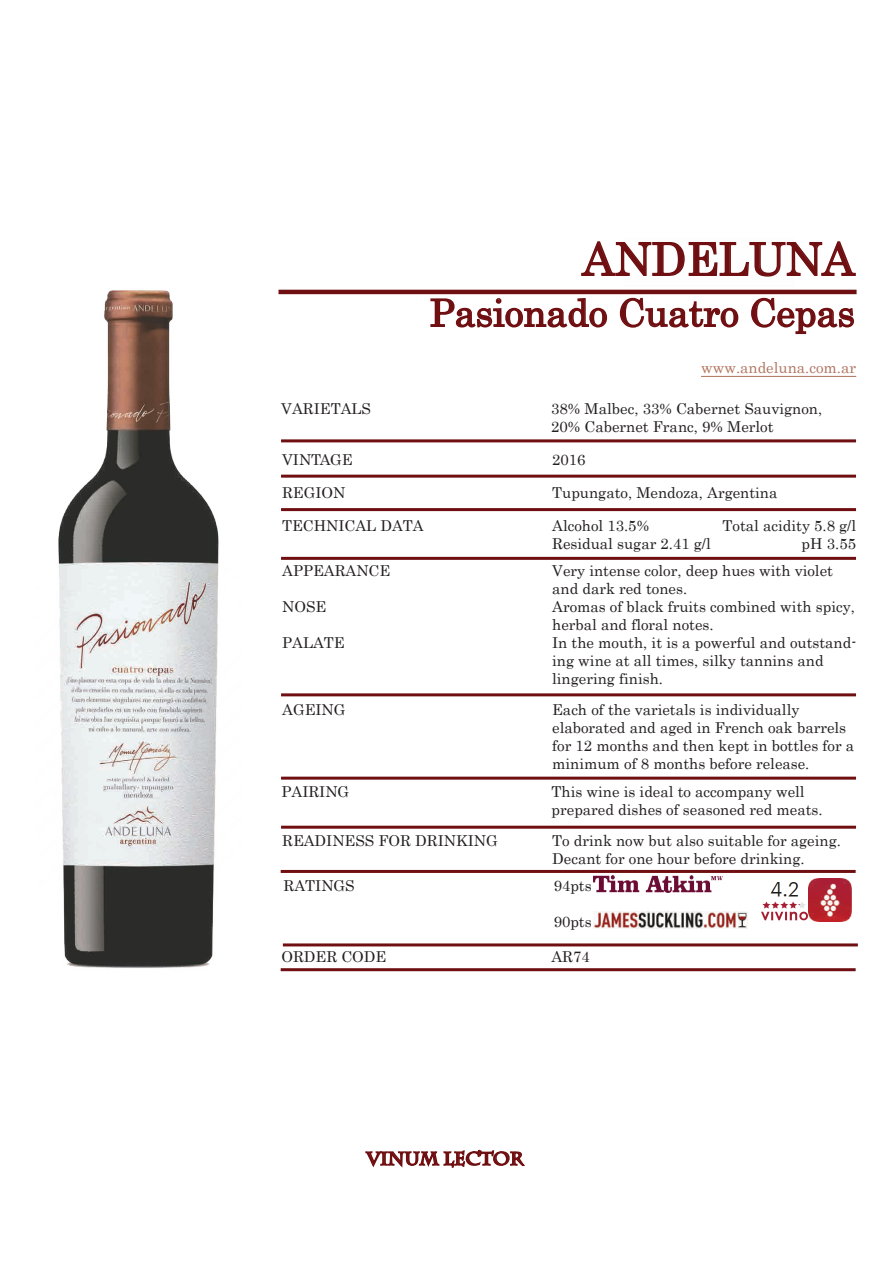
<style>
.page{position:relative;width:893px;height:1263px;background:#fff}
.page>*{position:absolute;margin:0;border:0;box-sizing:border-box;transform-origin:0 0}
.t1{font:45px "Century";color:#700f11}
.t2{font:37.5px "Century";color:#700f11}
.t3{font:700 18px "Charlemagne Std";color:#700f11}
.t4{font:15px/18px "Century";color:#231f20}
.t5{font:15px "Century";color:#b0755f}
</style>
<div class="page">
<hr style="left:278px;top:290px;width:579px;height:4px;background:#700f11">
<div style="left:281px;top:508px;width:575px;height:3px;border:2px solid #700f11"></div>
<div style="left:281px;top:557px;width:575px;height:3px;border:2px solid #700f11"></div>
<div style="left:281px;top:693px;width:575px;height:3px;border:2px solid #700f11"></div>
<div style="left:281px;top:777px;width:575px;height:3px;border:2px solid #700f11"></div>
<div style="left:281px;top:826px;width:575px;height:3px;border:2px solid #700f11"></div>
<svg style="left:430px;top:298px;width:178px;height:30px"></svg>
<svg style="left:619px;top:297px;width:120px;height:31px"></svg>
<svg style="left:751px;top:297px;width:103px;height:38px"></svg>
<div style="left:281px;top:968px;width:575px;height:3px;border:2px solid #700f11"></div>
<svg style="left:581px;top:240px;width:275px;height:37px"></svg>
<div style="left:281px;top:439px;width:575px;height:3px;border:2px solid #700f11"></div>
<div style="left:281px;top:475px;width:575px;height:3px;border:2px solid #700f11"></div>
<svg style="left:365px;top:1149px;width:160px;height:19px"></svg>
<hr style="left:701px;top:376px;width:155px;height:1px;background:#b0755f">
<div style="left:281px;top:870px;width:575px;height:3px;border:2px solid #700f11"></div>
<div style="left:283px;top:943px;width:575px;height:3px;border:2px solid #700f11"></div>
<img style="left:593px;top:876px;width:130px;height:16px">
<img style="left:594px;top:911px;width:153px;height:18px">
<img style="left:809px;top:878px;width:43px;height:43px">
<img style="left:761px;top:882px;width:46px;height:39px">
<img style="left:58px;top:290px;width:161px;height:678px">
<h1 class="t1" style="left:582px;top:221px;width:274px">ANDELUNA</h1>
<h2 class="t2" style="left:430px;top:281px;width:427px">Pasionado Cuatro Cepas</h2>
<p class="t5" style="left:701px;top:355px;width:157px">www.andeluna.com.ar</p>
<p class="t4" style="left:281px;top:398px;width:91px">VARIETALS</p>
<p class="t4" style="left:551px;top:398px;width:272px">38% Malbec, 33% Cabernet Sauvignon,<br>20% Cabernet Franc, 9% Merlot</p>
<p class="t4" style="left:282px;top:449px;width:72px">VINTAGE</p>
<p class="t4" style="left:552px;top:449px;width:35px">2016</p>
<p class="t4" style="left:282px;top:482px;width:65px">REGION</p>
<p class="t4" style="left:552px;top:482px;width:227px">Tupungato, Mendoza, Argentina</p>
<p class="t4" style="left:282px;top:515px;width:143px">TECHNICAL DATA</p>
<p class="t4" style="left:552px;top:515px;width:98px">Alcohol 13.5%</p>
<p class="t4" style="left:722px;top:515px;width:135px">Total acidity 5.8 g/l</p>
<p class="t4" style="left:552px;top:533px;width:160px">Residual sugar 2.41 g/l</p>
<p class="t4" style="left:801px;top:533px;width:56px">pH 3.55</p>
<p class="t4" style="left:282px;top:560px;width:110px">APPEARANCE</p>
<p class="t4" style="left:552px;top:560px;width:282px">Very intense color, deep hues with violet and dark red tones.</p>
<p class="t4" style="left:282px;top:596px;width:46px">NOSE</p>
<p class="t4" style="left:552px;top:596px;width:304px">Aromas of black fruits combined with spicy, herbal and floral notes.</p>
<p class="t4" style="left:282px;top:632px;width:64px">PALATE</p>
<p class="t4" style="left:552px;top:632px;width:306px">In the mouth, it is a powerful and outstand&shy;ing wine at all times, silky tannins and lingering finish.</p>
<p class="t4" style="left:282px;top:699px;width:65px">AGEING</p>
<p class="t4" style="left:552px;top:699px;width:304px">Each of the varietals is individually elaborated and aged in French oak barrels for 12 months and then kept in bottles for a minimum of 8 months before release.</p>
<p class="t4" style="left:281px;top:782px;width:69px">PAIRING</p>
<p class="t4" style="left:551px;top:782px;width:273px">This wine is ideal to accompany well prepared dishes of seasoned red meats.</p>
<p class="t4" style="left:282px;top:831px;width:217px">READINESS FOR DRINKING</p>
<p class="t4" style="left:552px;top:831px;width:290px">To drink now but also suitable for ageing.<br>Decant for one hour before drinking.</p>
<p class="t4" style="left:284px;top:875px;width:73px">RATINGS</p>
<p class="t4" style="left:554px;top:875px;width:40px">94pts</p>
<p class="t4" style="left:554px;top:911px;width:40px">90pts</p>
<p class="t4" style="left:281px;top:947px;width:106px">ORDER CODE</p>
<p class="t4" style="left:551px;top:947px;width:40px">AR74</p>
<p class="t3" style="left:367px;top:1148px;width:158px">VINUM LECTOR</p>
</div>
